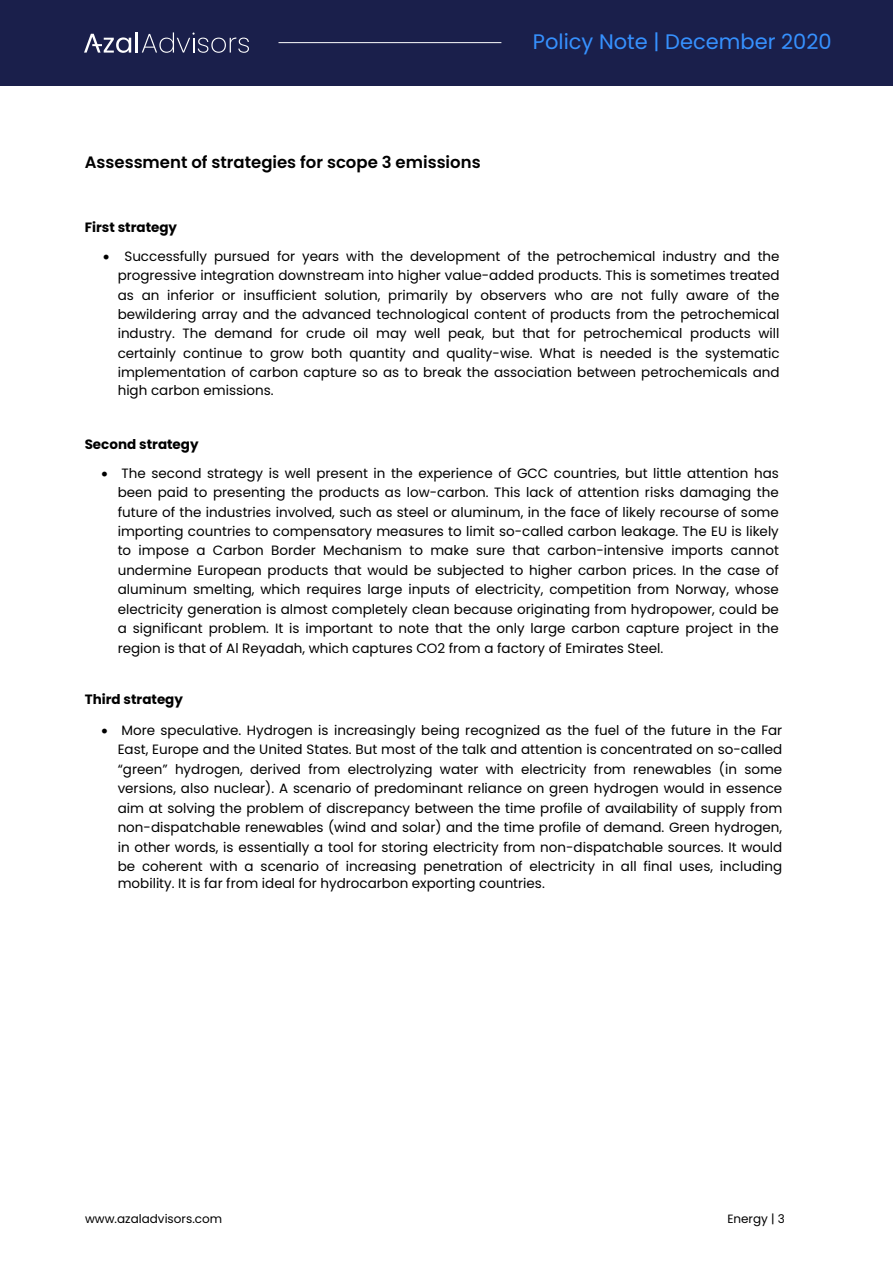
<style>
.page{position:relative;width:893px;height:1263px;background:#fff}
.page>*{position:absolute;margin:0;border:0;box-sizing:border-box;transform-origin:0 0}
.t1{font:21px "Poppins";color:#3691ff}
.t2{font:600 16.5px "Poppins";color:#000}
.t3{font:13.5px/19.5px "Poppins";color:#000;text-align:justify}
.t4{font:700 13.5px "Poppins";color:#000}
.t5{font:12px "Poppins";color:#000}
</style>
<div class="page">
<div style="left:0;top:0;width:893px;height:85px;background:#1a1f4b"></div>
<svg style="left:84px;top:34px;width:47px;height:19px"></svg>
<hr style="left:135px;top:32px;width:3px;height:21px;background:#fff">
<svg style="left:142px;top:32px;width:107px;height:21px"></svg>
<hr style="left:278px;top:42px;width:223px;height:1px;background:#fff">
<p class="t2" style="left:85px;top:153px;width:397px">Assessment of strategies for scope 3 emissions</p>
<h1 class="t1" style="left:533px;top:29px;width:300px">Policy Note | December 2020</h1>
<p class="t4" style="left:85px;top:219px;width:94px">First strategy</p>
<p class="t3" style="left:118px;top:246px;width:663px;text-indent:-15px">• Successfully pursued for years with the development of the petrochemical industry and the progressive integration downstream into higher value-added products. This is sometimes treated as an inferior or insufficient solution, primarily by observers who are not fully aware of the bewildering array and the advanced technological content of products from the petrochemical industry. The demand for crude oil may well peak, but that for petrochemical products will certainly continue to grow both quantity and quality-wise. What is needed is the systematic implementation of carbon capture so as to break the association between petrochemicals and</p>
<p class="t3" style="left:118px;top:380px;width:157px">high carbon emissions.</p>
<p class="t4" style="left:85px;top:436px;width:115px">Second strategy</p>
<p class="t3" style="left:118px;top:463px;width:663px;text-indent:-16px">• The second strategy is well present in the experience of GCC countries, but little attention has been paid to presenting the products as low-carbon. This lack of attention risks damaging the future of the industries involved, such as steel or aluminum, in the face of likely recourse of some importing countries to compensatory measures to limit so-called carbon leakage. The EU is likely to impose a Carbon Border Mechanism to make sure that carbon-intensive imports cannot undermine European products that would be subjected to higher carbon prices. In the case of aluminum smelting, which requires large inputs of electricity, competition from Norway, whose electricity generation is almost completely clean because originating from hydropower, could be a significant problem. It is important to note that the only large carbon capture project in the region is that of Al Reyadah, which captures CO2 from a factory of Emirates Steel.</p>
<p class="t4" style="left:85px;top:692px;width:100px">Third strategy</p>
<p class="t3" style="left:118px;top:720px;width:666px;text-indent:-16px">• More speculative. Hydrogen is increasingly being recognized as the fuel of the future in the Far East, Europe and the United States. But most of the talk and attention is concentrated on so-called “green” hydrogen, derived from electrolyzing water with electricity from renewables (in some versions, also nuclear). A scenario of predominant reliance on green hydrogen would in essence aim at solving the problem of discrepancy between the time profile of availability of supply from non-dispatchable renewables (wind and solar) and the time profile of demand. Green hydrogen, in other words, is essentially a tool for storing electricity from non-dispatchable sources. It would be coherent with a scenario of increasing penetration of electricity in all final uses, including</p>
<p class="t3" style="left:118px;top:874px;width:429px">mobility. It is far from ideal for hydrocarbon exporting countries.</p>
<p class="t5" style="left:85px;top:1212px;width:139px">www.azaladvisors.com</p>
<p class="t5" style="left:727px;top:1212px;width:59px">Energy | 3</p>
</div>
